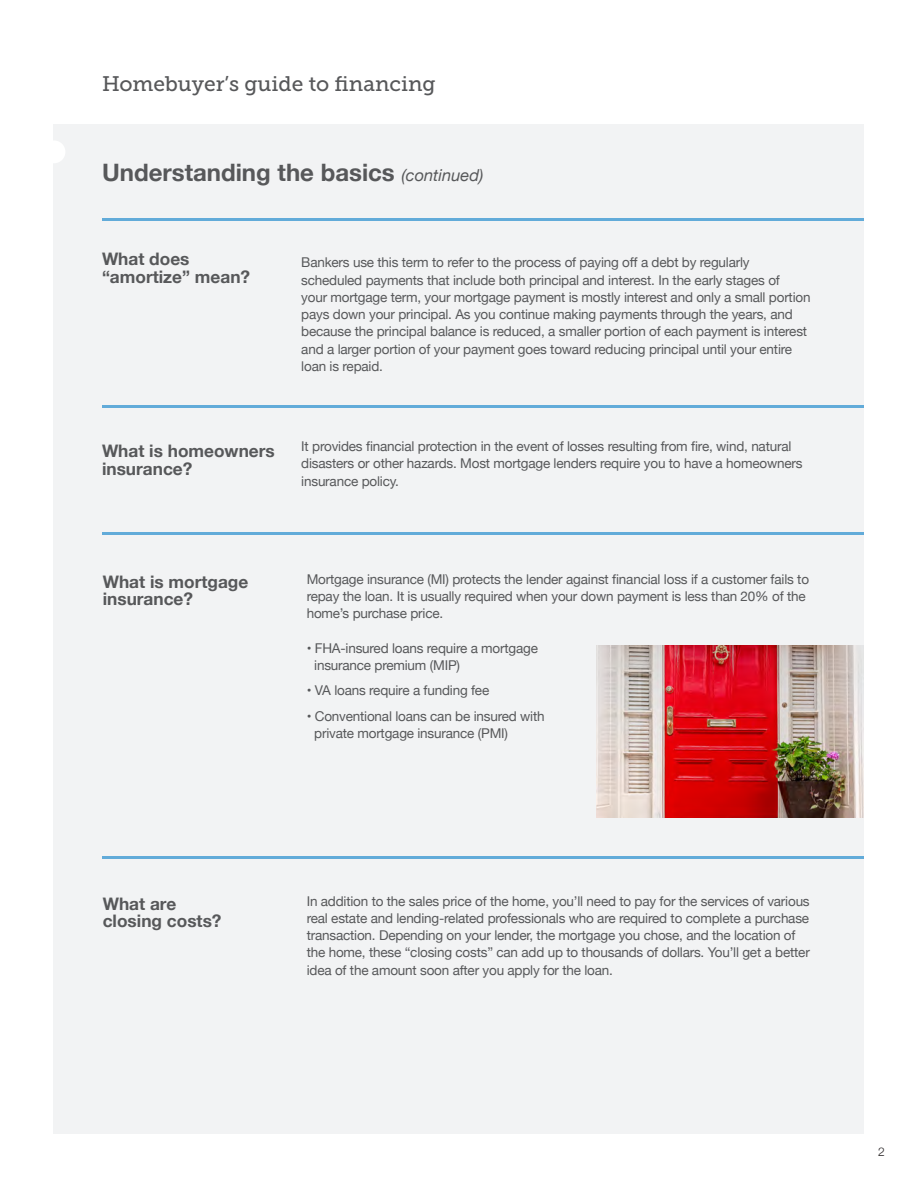
<style>
.page{position:relative;width:918px;height:1188px;background:#fff}
.page>*{position:absolute;margin:0;border:0;box-sizing:border-box;transform-origin:0 0}
.t1{font:700 24px "Helvetica Neue";color:#57585a}
.t2{font:21px "Museo Slab 500";color:#57585a}
.t3{font:700 17.25px/17.2px "Helvetica Neue";color:#57585a}
.body_copy_1{font:13.5px/17.2px "Helvetica Neue";letter-spacing:-.015em;color:#57585a}
.t4{font:300 12px "Helvetica Neue";color:#231f20}
.s1{font-weight:400;font-style:italic;font-size:16.5px}
</style>
<div class="page">
<div style="left:53px;top:124px;width:811px;height:1010px;background:#f2f3f4"></div>
<hr style="left:102px;top:218px;width:762px;height:3px;background:#62abd9">
<hr style="left:102px;top:405px;width:762px;height:3px;background:#62abd9">
<hr style="left:102px;top:856px;width:762px;height:3px;background:#62abd9">
<hr style="left:102px;top:532px;width:762px;height:3px;background:#62abd9">
<div style="left:43px;top:140px;width:22px;height:23px;background:#fff;border-radius:50%"></div>
<img style="left:596px;top:645px;width:268px;height:173px">
<p class="t2" style="left:102px;top:72px;width:335px">Homebuyer’s guide to financing</p>
<p class="t1" style="left:102px;top:153px;width:383px">Understanding the basics <span class="s1">(continued)</span></p>
<p class="t3" style="left:102px;top:251px;width:150px">What does “amortize” mean?</p>
<p class="t3" style="left:102px;top:443px;width:174px">What is homeowners insurance?</p>
<p class="body_copy_1" style="left:301px;top:255px;width:450px">Bankers use this term to refer to the process of paying off a debt by regularly</p>
<p class="body_copy_1" style="left:301px;top:272px;width:480px">scheduled payments that include both principal and interest. In the early stages of</p>
<p class="body_copy_1" style="left:301px;top:289px;width:511px">your mortgage term, your mortgage payment is mostly interest and only a small portion pays down your principal. As you continue making payments through the years, and because the principal balance is reduced, a smaller portion of each payment is interest and a larger portion of your payment goes toward reducing principal until your entire loan is repaid.</p>
<p class="body_copy_1" style="left:301px;top:438px;width:503px">It provides financial protection in the event of losses resulting from fire, wind, natural disasters or other hazards. Most mortgage lenders require you to have a homeowners insurance policy.</p>
<p class="t3" style="left:103px;top:573px;width:147px">What is mortgage insurance?</p>
<p class="body_copy_1" style="left:307px;top:571px;width:504px">Mortgage insurance (MI) protects the lender against financial loss if a customer fails to repay the loan. It is usually required when your down payment is less than 20% of the home’s purchase price.</p>
<p class="body_copy_1" style="left:307px;top:640px;width:233px">• FHA-insured loans require a mortgage</p>
<p class="body_copy_1" style="left:314px;top:657px;width:147px">insurance premium (MIP)</p>
<p class="body_copy_1" style="left:307px;top:683px;width:184px">• VA loans require a funding fee</p>
<p class="body_copy_1" style="left:307px;top:708px;width:239px">• Conventional loans can be insured with</p>
<p class="body_copy_1" style="left:314px;top:725px;width:195px">private mortgage insurance (PMI)</p>
<p class="t3" style="left:103px;top:895px;width:75px">What are</p>
<p class="t3" style="left:103px;top:912px;width:120px">closing costs?</p>
<p class="body_copy_1" style="left:307px;top:893px;width:505px;text-align:justify">In addition to the sales price of the home, you’ll need to pay for the services of various real estate and lending-related professionals who are required to complete a purchase transaction. Depending on your lender, the mortgage you chose, and the location of</p>
<p class="body_copy_1" style="left:307px;top:945px;width:505px">the home, these “closing costs” can add up to thousands of dollars. You’ll get a better idea of the amount soon after you apply for the loan.</p>
<p class="t4" style="left:878px;top:1142px;width:8px">2</p>
</div>
